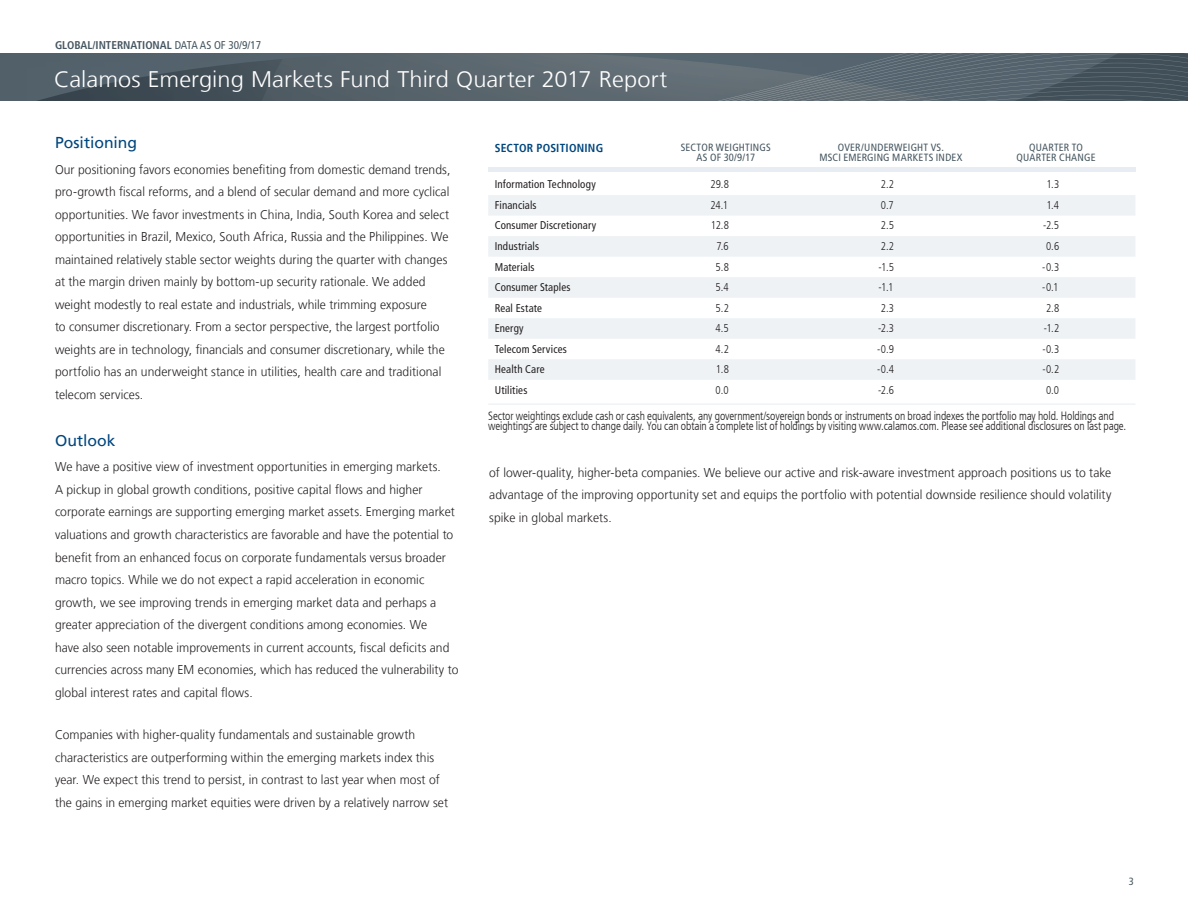
<style>
.page{position:relative;width:1188px;height:918px;background:#fff}
.page>*{position:absolute;margin:0;border:0;box-sizing:border-box;transform-origin:0 0}
.t1{font:300 22.5px "Frutiger LT";color:#fff;scale:1.05 1}
.t2{font:15.75px "Frutiger LT";color:#00467e}
.t3{font:300 12.75px/22.5px "Frutiger LT";letter-spacing:.005em;color:#231f20;scale:.95 1}
.t4{font:300 condensed 12px/10.5px "Frutiger LT";letter-spacing:-.01em;color:#231f20;scale:.95 1}
.t5{font:700 condensed 11.7px "Frutiger LT";letter-spacing:.02em;color:#00467e}
.t6{font:condensed 11.25px "Frutiger LT";letter-spacing:.015em;color:#231f20}
.t7{font:300 condensed 11.25px "Frutiger LT";color:#231f20}
.t8{font:700 condensed 11.25px "Frutiger LT";color:#45555f}
.t9{font:condensed 10.5px/10.5px "Frutiger LT";letter-spacing:.02em;color:#45555f;text-align:center}
.s1{font-weight:400}
</style>
<div class="page">
<svg style="left:0;top:54px;width:1188px;height:47px;background:#55626a"></svg>
<div style="left:488px;top:167px;width:648px;height:5px;background:#e7edf2"></div>
<svg style="left:488px;top:195px;width:647px;height:185px;fill:#eef2f5"></svg>
<hr style="left:488px;top:404px;width:152px;height:1px;background:#e7edf2">
<hr style="left:640px;top:404px;width:165px;height:1px;background:#e7edf2">
<hr style="left:805px;top:404px;width:165px;height:1px;background:#e7edf2">
<hr style="left:970px;top:404px;width:166px;height:1px;background:#e7edf2">
<p class="t8" style="left:55px;top:39px;width:208px">GLOBAL/INTERNATIONAL <span class="s1">DATA AS OF 30/9/17</span></p>
<h1 class="t1" style="left:54px;top:66px;width:586px">Calamos Emerging Markets Fund Third Quarter 2017 Report</h1>
<p class="t2" style="left:55px;top:133px;width:84px">Positioning</p>
<p class="t3" style="left:55px;top:158px;width:418px">Our positioning favors economies benefiting from domestic demand trends, pro-growth fiscal reforms, and a blend of secular demand and more cyclical opportunities. We favor investments in China, India, South Korea and select opportunities in Brazil, Mexico, South Africa, Russia and the Philippines. We maintained relatively stable sector weights during the quarter with changes at the margin driven mainly by bottom-up security rationale. We added weight modestly to real estate and industrials, while trimming exposure<br>to consumer discretionary. From a sector perspective, the largest portfolio weights are in technology, financials and consumer discretionary, while the portfolio has an underweight stance in utilities, health care and traditional telecom services.</p>
<p class="t2" style="left:55px;top:431px;width:62px">Outlook</p>
<p class="t3" style="left:55px;top:456px;width:426px">We have a positive view of investment opportunities in emerging markets.<br>A pickup in global growth conditions, positive capital flows and higher corporate earnings are supporting emerging market assets. Emerging market valuations and growth characteristics are favorable and have the potential to benefit from an enhanced focus on corporate fundamentals versus broader macro topics. While we do not expect a rapid acceleration in economic growth, we see improving trends in emerging market data and perhaps a greater appreciation of the divergent conditions among economies. We<br>have also seen notable improvements in current accounts, fiscal deficits and currencies across many EM economies, which has reduced the vulnerability to global interest rates and capital flows.</p>
<p class="t3" style="left:55px;top:724px;width:415px">Companies with higher-quality fundamentals and sustainable growth characteristics are outperforming within the emerging markets index this year. We expect this trend to persist, in contrast to last year when most of the gains in emerging market equities were driven by a relatively narrow set</p>
<p class="t5" style="left:495px;top:141px;width:110px">SECTOR POSITIONING</p>
<p class="t9" style="left:681px;top:142px;width:91px">SECTOR WEIGHTINGS<br>AS OF 30/9/17</p>
<p class="t9" style="left:819px;top:142px;width:145px">OVER/UNDERWEIGHT VS.<br>MSCI EMERGING MARKETS INDEX</p>
<p class="t9" style="left:1017px;top:142px;width:81px">QUARTER TO<br>QUARTER CHANGE</p>
<p class="t6" style="left:495px;top:177px;width:103px">Information Technology</p>
<p class="t7" style="left:710px;top:177px;width:20px">29.8</p>
<p class="t7" style="left:881px;top:177px;width:15px">2.2</p>
<p class="t7" style="left:1046px;top:177px;width:14px">1.3</p>
<p class="t6" style="left:495px;top:199px;width:43px">Financials</p>
<p class="t7" style="left:711px;top:199px;width:19px">24.1</p>
<p class="t7" style="left:881px;top:199px;width:14px">0.7</p>
<p class="t7" style="left:1046px;top:199px;width:14px">1.4</p>
<p class="t6" style="left:495px;top:219px;width:103px">Consumer Discretionary</p>
<p class="t7" style="left:711px;top:219px;width:20px">12.8</p>
<p class="t7" style="left:881px;top:219px;width:15px">2.5</p>
<p class="t7" style="left:1043px;top:219px;width:17px">-2.5</p>
<p class="t6" style="left:495px;top:240px;width:46px">Industrials</p>
<p class="t7" style="left:716px;top:240px;width:14px">7.6</p>
<p class="t7" style="left:881px;top:240px;width:15px">2.2</p>
<p class="t7" style="left:1046px;top:240px;width:15px">0.6</p>
<p class="t6" style="left:495px;top:260px;width:41px">Materials</p>
<p class="t7" style="left:716px;top:260px;width:15px">5.8</p>
<p class="t7" style="left:878px;top:260px;width:17px">-1.5</p>
<p class="t7" style="left:1042px;top:260px;width:19px">-0.3</p>
<p class="t6" style="left:495px;top:281px;width:77px">Consumer Staples</p>
<p class="t7" style="left:716px;top:281px;width:15px">5.4</p>
<p class="t7" style="left:878px;top:281px;width:16px">-1.1</p>
<p class="t7" style="left:1042px;top:281px;width:18px">-0.1</p>
<p class="t6" style="left:495px;top:301px;width:49px">Real Estate</p>
<p class="t7" style="left:716px;top:301px;width:15px">5.2</p>
<p class="t7" style="left:881px;top:301px;width:15px">2.3</p>
<p class="t7" style="left:1046px;top:301px;width:15px">2.8</p>
<p class="t6" style="left:495px;top:322px;width:31px">Energy</p>
<p class="t7" style="left:716px;top:322px;width:15px">4.5</p>
<p class="t7" style="left:878px;top:322px;width:18px">-2.3</p>
<p class="t7" style="left:1044px;top:322px;width:17px">-1.2</p>
<p class="t6" style="left:495px;top:342px;width:74px">Telecom Services</p>
<p class="t7" style="left:716px;top:342px;width:15px">4.2</p>
<p class="t7" style="left:877px;top:342px;width:18px">-0.9</p>
<p class="t7" style="left:1042px;top:342px;width:19px">-0.3</p>
<p class="t6" style="left:495px;top:363px;width:52px">Health Care</p>
<p class="t7" style="left:716px;top:363px;width:14px">1.8</p>
<p class="t7" style="left:877px;top:363px;width:18px">-0.4</p>
<p class="t7" style="left:1042px;top:363px;width:18px">-0.2</p>
<p class="t6" style="left:495px;top:383px;width:34px">Utilities</p>
<p class="t7" style="left:716px;top:383px;width:15px">0.0</p>
<p class="t7" style="left:878px;top:383px;width:18px">-2.6</p>
<p class="t7" style="left:1046px;top:383px;width:15px">0.0</p>
<p class="t4" style="left:488px;top:410px;width:673px">Sector weightings exclude cash or cash equivalents, any government/sovereign bonds or instruments on broad indexes the portfolio may hold. Holdings and weightings are subject to change daily. You can obtain a complete list of holdings by visiting www.calamos.com. Please see additional disclosures on last page.</p>
<p class="t3" style="left:489px;top:461px;width:656px;text-align:justify">of lower-quality, higher-beta companies. We believe our active and risk-aware investment approach positions us to take advantage of the improving opportunity set and equips the portfolio with potential downside resilience should volatility spike in global markets.</p>
<p class="t9" style="left:1129px;top:877px;width:7px">3</p>
</div>
